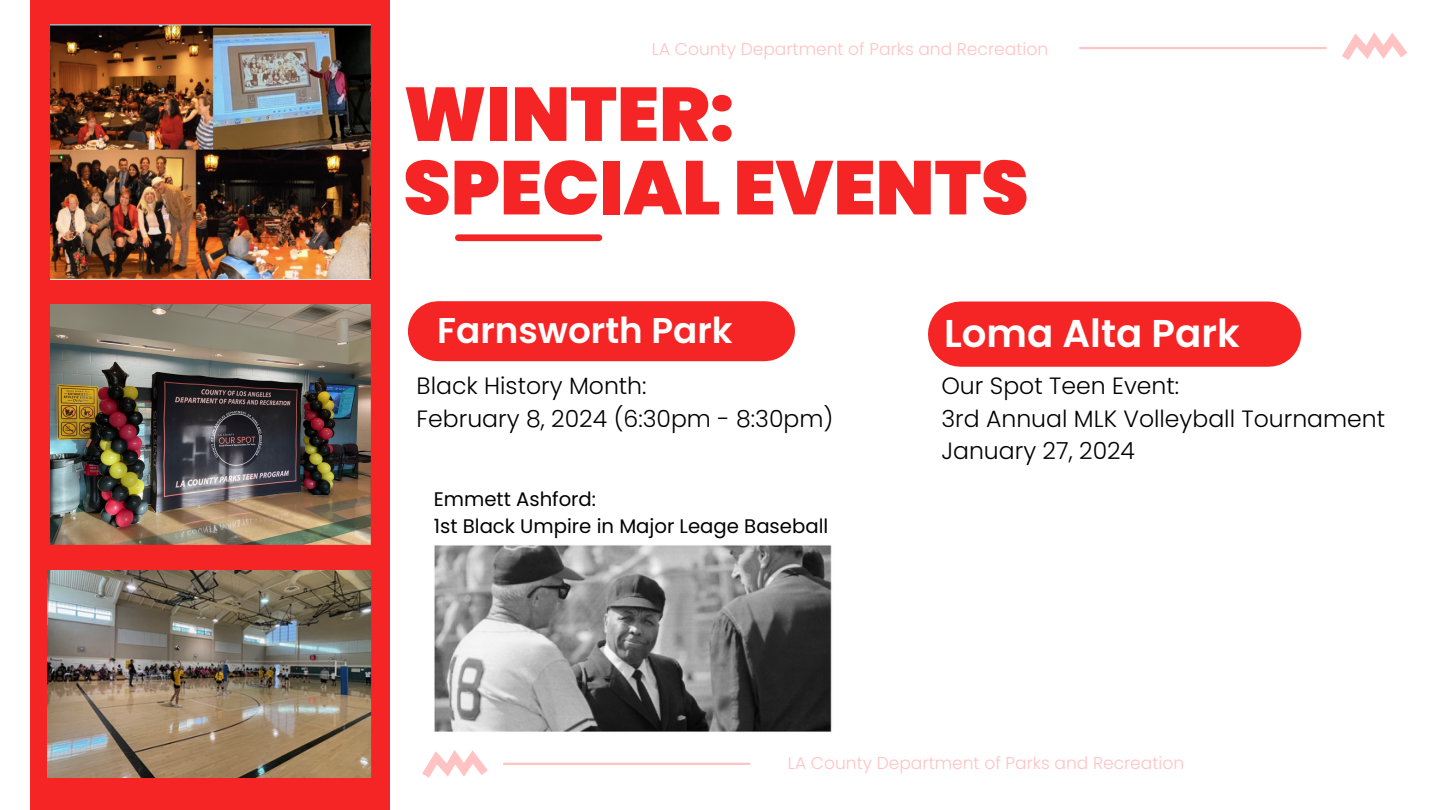
<style>
.page{position:relative;width:1440px;height:810px;background:#fff}
.page>*{position:absolute;margin:0;border:0;box-sizing:border-box;transform-origin:0 0}
.t1{font:900 75.8px/73.5px "Poppins";color:#f62525}
.t2{font:600 38.7px "Poppins";color:#fff}
.t3{font:600 35.7px "Poppins";color:#fff}
.t4{font:300 23.6px/32.5px "Poppins";color:#000}
.t5{font:19.7px/27.1px "Poppins";color:#000}
.t6{font:300 17.1px "Poppins";color:#ffc3c3}
</style>
<div class="page">
<svg style="left:1342px;top:32px;width:65px;height:28px"></svg>
<svg style="left:422px;top:750px;width:66px;height:28px"></svg>
<hr style="left:1080px;top:47px;width:246px;height:2px;background:#ffc3c3">
<hr style="left:504px;top:763px;width:245px;height:2px;background:#ffc3c3">
<div style="left:30px;top:0;width:360px;height:810px;background:#f62525"></div>
<div style="left:458px;top:234px;width:141px;height:7px;background:#f62525"></div>
<div style="left:438px;top:301px;width:327px;height:60px;background:#f62525"></div>
<div style="left:961px;top:302px;width:308px;height:65px;background:#f62525"></div>
<img style="left:50px;top:25px;width:320px;height:255px">
<img style="left:50px;top:305px;width:320px;height:240px">
<img style="left:48px;top:571px;width:324px;height:207px">
<img style="left:434px;top:545px;width:398px;height:187px">
<h1 class="t6" style="left:652px;top:37px;width:398px">LA County Department of Parks and Recreation</h1>
<h2 class="t1" style="left:403px;top:78px;width:627px">WINTER:<br>SPECIAL EVENTS</h2>
<h3 class="t3" style="left:437px;top:306px;width:297px">Farnsworth Park</h3>
<h3 class="t4" style="left:417px;top:370px;width:418px">Black History Month:<br>February 8, 2024 (6:30pm - 8:30pm)</h3>
<p class="t5" style="left:434px;top:486px;width:396px">Emmett Ashford:<br>1st Black Umpire in Major Leage Baseball</p>
<p class="t2" style="left:944px;top:307px;width:297px">Loma Alta Park</p>
<h4 class="t4" style="left:941px;top:370px;width:445px">Our Spot Teen Event:<br>3rd Annual MLK Volleyball Tournament<br>January 27, 2024</h4>
<h2 class="t6" style="left:788px;top:752px;width:398px">LA County Department of Parks and Recreation</h2>
</div>
